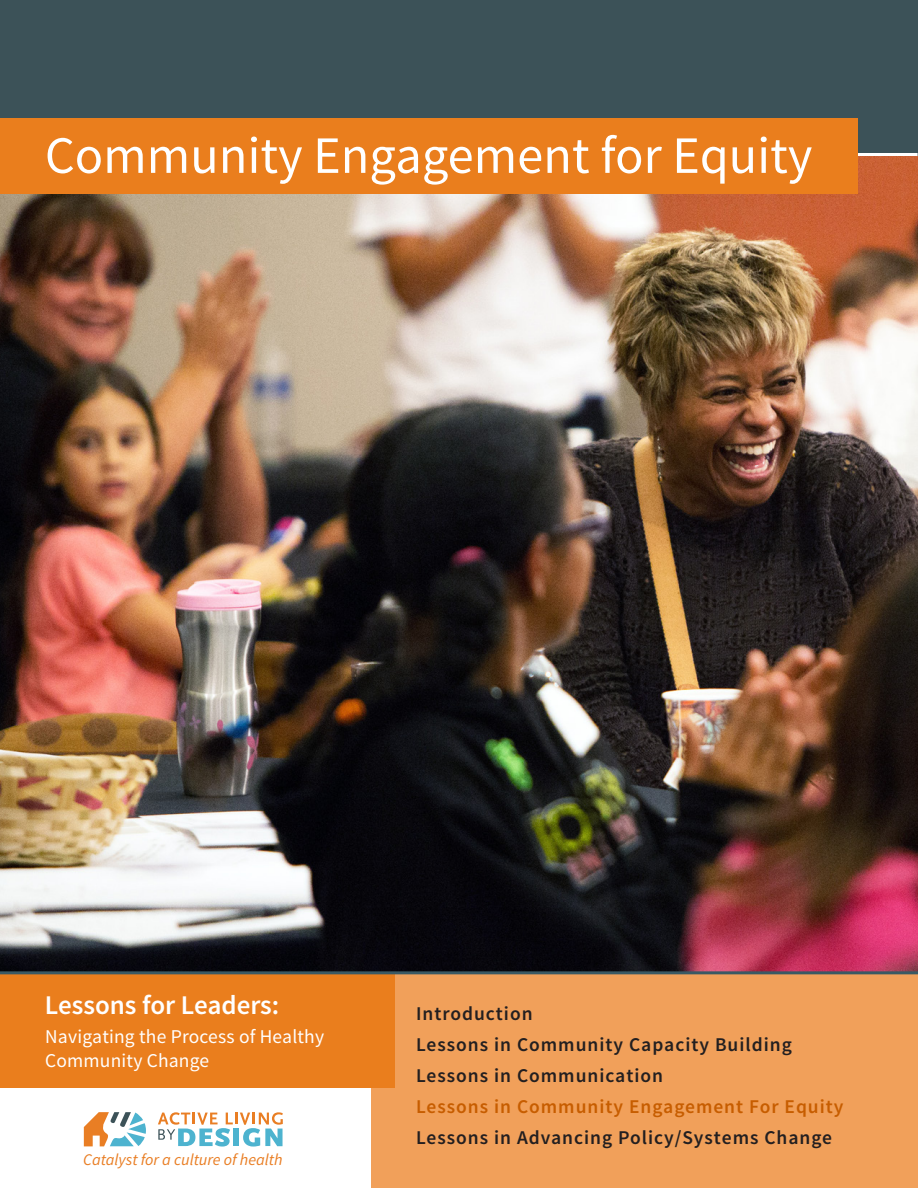
<style>
.page{position:relative;width:918px;height:1188px;background:#fff}
.page>*{position:absolute;margin:0;border:0;box-sizing:border-box;transform-origin:0 0}
.t1{font:52.5px "Source Sans Pro";color:#fff}
.t2{font:600 27px "Source Sans Pro";color:#fff}
.t3{font:600 19.5px/30.9px "Source Sans Pro";letter-spacing:.05em;color:#231f20}
.t4{font:19.5px/24px "Source Sans Pro";letter-spacing:.01em;color:#fff}
.t5{font:600 19.5px "Source Sans Pro";letter-spacing:.05em;color:#c75d00}
.t6{font:italic 16.2px "Source Sans Pro";color:#e97e24}
</style>
<div class="page">
<img style="left:0;top:156px;width:918px;height:815px">
<div style="left:371px;top:973px;width:547px;height:215px;background:#f1a05a"></div>
<div style="left:0;top:0;width:918px;height:156px;background:#3c5258"></div>
<hr style="left:0;top:153px;width:918px;height:3px;background:#fff">
<div style="left:0;top:118px;width:858px;height:76px;background:#ea7e1d"></div>
<svg style="left:158px;top:1112px;width:125px;height:35px"></svg>
<svg style="left:84px;top:1112px;width:62px;height:34px"></svg>
<div style="left:0;top:973px;width:394px;height:115px;background:#ea7e1d"></div>
<hr style="left:0;top:971px;width:918px;height:3px;background:#3a5963">
<h1 class="t1" style="left:45px;top:123px;width:769px">Community Engagement for Equity</h1>
<h2 class="t2" style="left:45px;top:988px;width:236px">Lessons for Leaders:</h2>
<p class="t4" style="left:45px;top:1024px;width:281px">Navigating the Process of Healthy<br>Community Change</p>
<p class="t6" style="left:83px;top:1150px;width:201px">Catalyst for a culture of health</p>
<p class="t3" style="left:416px;top:999px;width:377px">Introduction<br>Lessons in Community Capacity Building<br>Lessons in Communication</p>
<p class="t5" style="left:416px;top:1094px;width:429px">Lessons in Community Engagement For Equity</p>
<p class="t3" style="left:416px;top:1122px;width:418px">Lessons in Advancing Policy/Systems Change</p>
</div>
